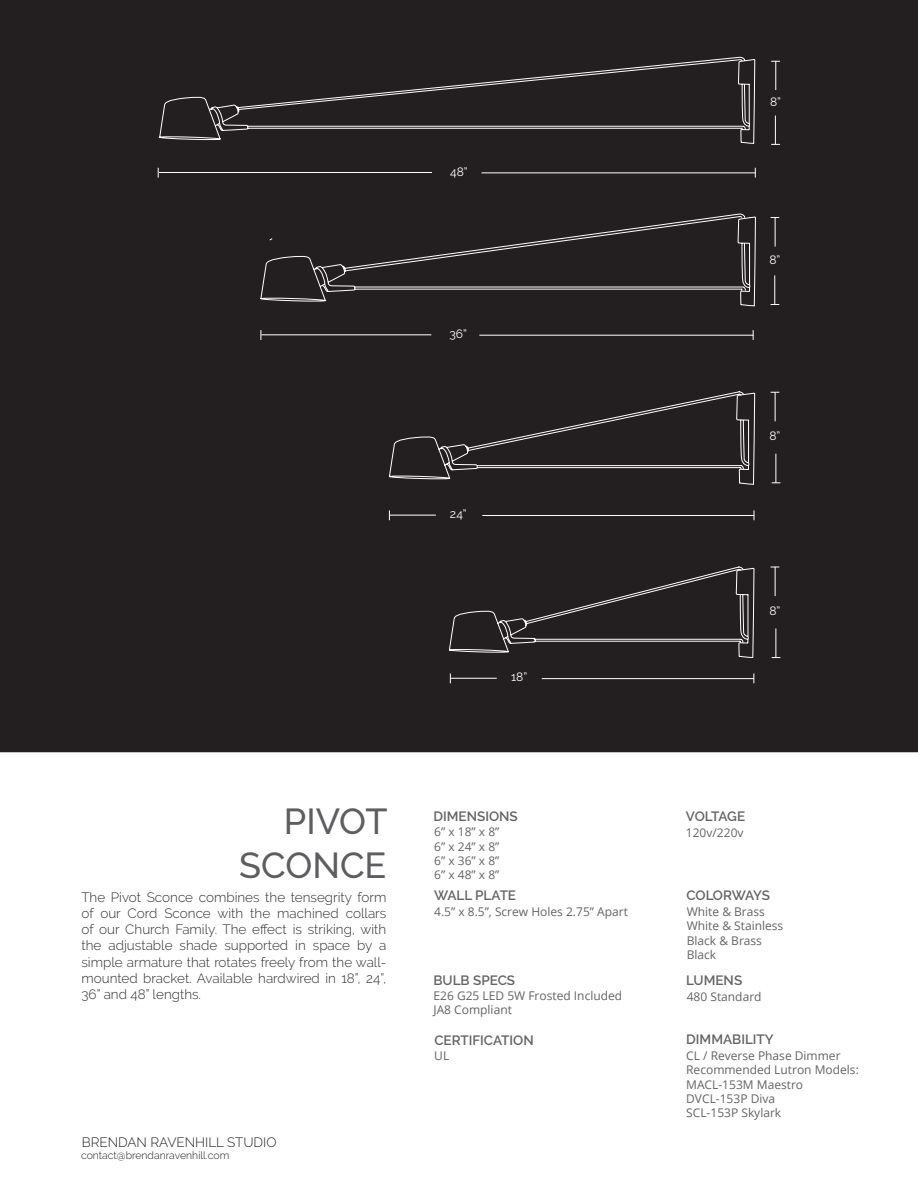
<style>
.page{position:relative;width:918px;height:1188px;background:#fff}
.page>*{position:absolute;margin:0;border:0;box-sizing:border-box;transform-origin:0 0}
.t1{font:500 36px/43.2px "Raleway";color:#5e5e61;text-align:right}
.t2{font:300 13.5px/16.2px "Raleway";color:#303030;text-align:justify}
.t3{font:600 13.5px "Raleway";color:#646467}
.t4{font:300 13.5px "Raleway";color:#231f20}
.t5{font:600 13.5px "Raleway";letter-spacing:-.02em;color:#646467}
.t6{font:600 13.5px "Raleway";letter-spacing:-.025em;color:#646467}
.t7{font:12px/14.4px "Open Sans";color:#646467}
.t8{font:12px "Raleway";color:#fff}
.t9{font:300 10.5px "Raleway";color:#231f20}
</style>
<div class="page">
<div style="left:0;top:0;width:918px;height:753px;background:#231f20"></div>
<svg style="left:772px;top:454px;width:8px;height:30px"></svg>
<svg style="left:771px;top:392px;width:8px;height:29px"></svg>
<hr style="left:159px;top:172px;width:273px;height:1px;background:#fff">
<hr style="left:482px;top:173px;width:273px;height:1px;background:#fff">
<svg style="left:389px;top:391px;width:366px;height:94px;background:#2e2a2b"></svg>
<svg style="left:159px;top:57px;width:596px;height:87px;background:#2d292a"></svg>
<svg style="left:261px;top:214px;width:495px;height:93px;background:#2d2a2a"></svg>
<hr style="left:261px;top:335px;width:170px;height:1px;background:#fff">
<hr style="left:479px;top:335px;width:274px;height:1px;background:#fff">
<hr style="left:389px;top:515px;width:47px;height:1px;background:#fff">
<hr style="left:482px;top:515px;width:272px;height:1px;background:#fff">
<hr style="left:775px;top:275px;width:1px;height:30px;background:#fff">
<hr style="left:775px;top:217px;width:1px;height:30px;background:#fff">
<svg style="left:771px;top:116px;width:9px;height:29px"></svg>
<svg style="left:771px;top:61px;width:9px;height:29px"></svg>
<hr style="left:776px;top:628px;width:1px;height:30px;background:#fff">
<svg style="left:771px;top:567px;width:8px;height:29px"></svg>
<svg style="left:449px;top:567px;width:305px;height:91px;background:#2f2b2c"></svg>
<hr style="left:450px;top:678px;width:47px;height:1px;background:#fff">
<hr style="left:542px;top:678px;width:212px;height:1px;background:#fff">
<p class="t8" style="left:450px;top:164px;width:19px">48”</p>
<p class="t8" style="left:450px;top:327px;width:19px">36”</p>
<p class="t8" style="left:450px;top:507px;width:18px">24”</p>
<p class="t8" style="left:511px;top:670px;width:18px">18”</p>
<p class="t8" style="left:770px;top:94px;width:13px">8”</p>
<p class="t8" style="left:769px;top:253px;width:13px">8”</p>
<p class="t8" style="left:769px;top:429px;width:13px">8”</p>
<p class="t8" style="left:769px;top:604px;width:13px">8”</p>
<h1 class="t1" style="left:239px;top:800px;width:150px">PIVOT<br>SCONCE</h1>
<p class="t3" style="left:434px;top:808px;width:86px">DIMENSIONS</p>
<p class="t6" style="left:686px;top:808px;width:61px">VOLTAGE</p>
<p class="t7" style="left:434px;top:824px;width:67px;text-align:justify">6” x 18” x 8” 6” x 24” x 8” 6” x 36” x 8” 6” x 48” x 8”</p>
<p class="t7" style="left:434px;top:904px;width:195px">4.5” x 8.5”, Screw Holes 2.75” Apart</p>
<p class="t7" style="left:686px;top:825px;width:59px">120v/220v</p>
<p class="t3" style="left:434px;top:888px;width:84px">WALL PLATE</p>
<p class="t2" style="left:81px;top:889px;width:306px">The Pivot Sconce combines the tensegrity form of our Cord Sconce with the machined collars of our Church Family. The effect is striking, with the adjustable shade supported in space by a simple armature that rotates freely from the wall&shy;mounted bracket. Available hardwired in 18”, 24”, 36” and 48” lengths.</p>
<p class="t5" style="left:686px;top:888px;width:85px">COLORWAYS</p>
<p class="t3" style="left:434px;top:1032px;width:101px">CERTIFICATION</p>
<p class="t3" style="left:686px;top:1032px;width:89px">DIMMABILITY</p>
<p class="t7" style="left:687px;top:904px;width:98px">White &amp; Brass<br>White &amp; Stainless<br>Black &amp; Brass<br>Black</p>
<p class="t3" style="left:433px;top:972px;width:83px">BULB SPECS</p>
<p class="t3" style="left:686px;top:972px;width:57px">LUMENS</p>
<p class="t7" style="left:433px;top:988px;width:190px">E26 G25 LED 5W Frosted Included<br>JA8 Compliant</p>
<p class="t7" style="left:434px;top:1048px;width:16px">UL</p>
<p class="t7" style="left:687px;top:989px;width:76px">480 Standard</p>
<p class="t7" style="left:686px;top:1048px;width:174px">CL / Reverse Phase Dimmer<br>Recommended Lutron Models:<br>MACL-153M Maestro<br>DVCL-153P Diva<br>SCL-153P Skylark</p>
<p class="t4" style="left:82px;top:1134px;width:196px">BRENDAN RAVENHILL STUDIO</p>
<p class="t9" style="left:81px;top:1149px;width:150px">contact@brendanravenhill.com</p>
</div>
